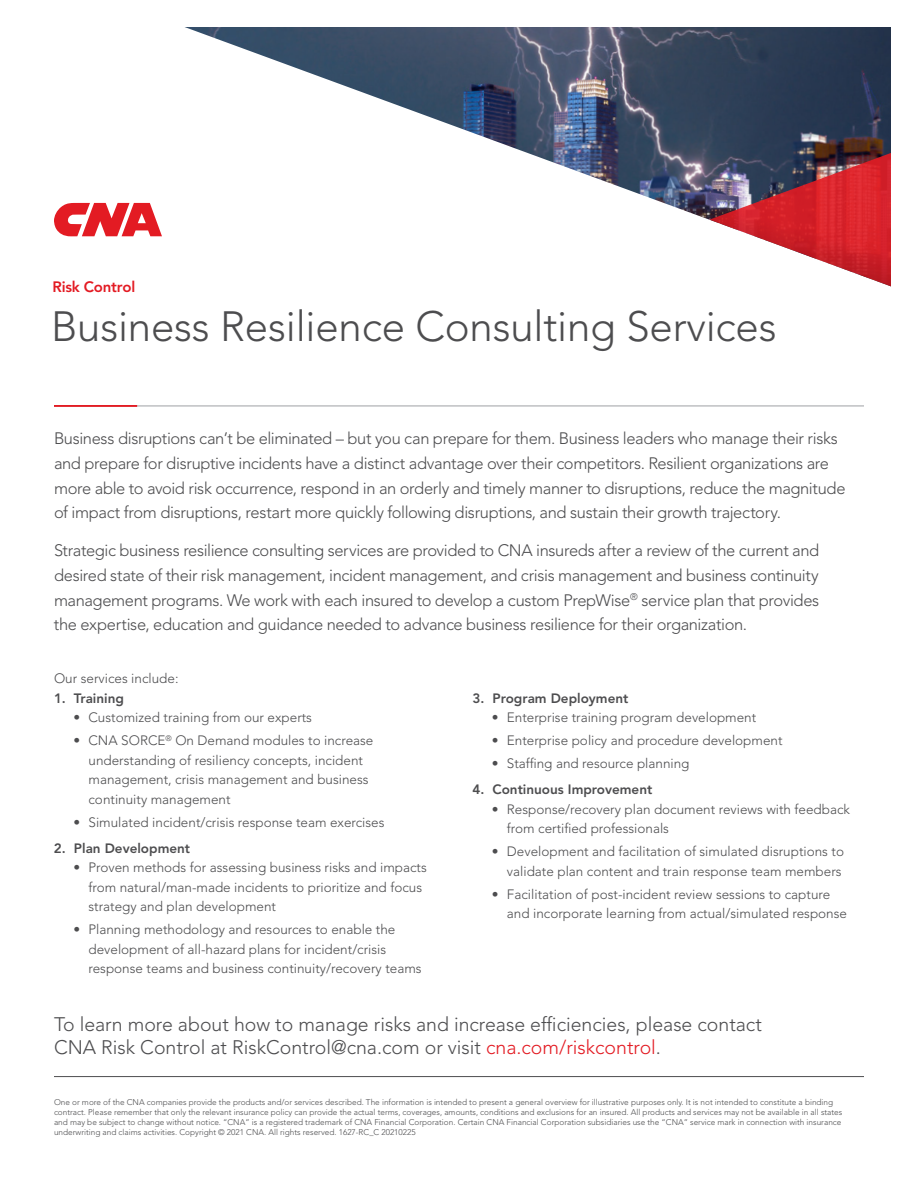
<style>
.page{position:relative;width:918px;height:1188px;background:#fff}
.page>*{position:absolute;margin:0;border:0;box-sizing:border-box;transform-origin:0 0}
.t1{font:300 42px "Avenir LT Std";letter-spacing:-.005em;color:#4d4d4f}
.t2{font:300 19.5px/23.4px "Avenir LT Std";color:#4d4d4f}
.t3{font:300 16.5px/24.6px "Avenir LT Std";letter-spacing:-.025em;color:#4d4d4f}
.t4{font:800 15px "Avenir LT Std";letter-spacing:-.015em;color:#e31b23}
.t5{font:300 13.5px/19.5px "Avenir LT Std";color:#4d4d4f}
.t6{font:800 13.5px "Avenir LT Std";color:#4d4d4f}
.t7{font:300 8.25px/9.9px "Avenir LT Std";color:#4d4d4f}
.s1{font-weight:800}
.s2{color:#e31b23}
</style>
<div class="page">
<img style="left:185px;top:27px;width:706px;height:193px">
<svg style="left:710px;top:153px;width:181px;height:133px"></svg>
<svg style="left:54px;top:203px;width:108px;height:33px"></svg>
<hr style="left:54px;top:406px;width:810px;height:1px;background:#9fa1a4">
<hr style="left:54px;top:405px;width:83px;height:2px;background:#e31b23">
<hr style="left:54px;top:1076px;width:810px;height:1px;background:#4d4d4f">
<p class="t4" style="left:52px;top:278px;width:84px">Risk Control</p>
<h1 class="t1" style="left:51px;top:302px;width:727px">Business Resilience Consulting Services</h1>
<p class="t3" style="left:54px;top:427px;width:793px">Business disruptions can’t be eliminated – but you can prepare for them. Business leaders who manage their risks and prepare for disruptive incidents have a distinct advantage over their competitors. Resilient organizations are more able to avoid risk occurrence, respond in an orderly and timely manner to disruptions, reduce the magnitude of impact from disruptions, restart more quickly following disruptions, and sustain their growth trajectory.</p>
<p class="t3" style="left:54px;top:538px;width:767px;text-align:justify">Strategic business resilience consulting services are provided to CNA insureds after a review of the current and desired state of their risk management, incident management, and crisis management and business continuity management programs. We work with each insured to develop a custom PrepWise<sup>®</sup> service plan that provides the expertise, education and guidance needed to advance business resilience for their organization.</p>
<p class="t5" style="left:54px;top:669px;width:126px">Our services include:</p>
<p class="t6" style="left:54px;top:690px;width:72px">1. Training</p>
<p class="t5" style="left:73px;top:708px;width:240px"><span class="s1">•</span> Customized training from our experts</p>
<p class="t5" style="left:89px;top:731px;width:286px;text-indent:-15px"><span class="s1">•</span> CNA SORCE<sup>®</sup> On Demand modules to increase understanding of resiliency concepts, incident management, crisis management and business continuity management</p>
<p class="t5" style="left:74px;top:812px;width:313px"><span class="s1">•</span> Simulated incident/crisis response team exercises</p>
<p class="t6" style="left:54px;top:840px;width:138px">2. Plan Development</p>
<p class="t5" style="left:88px;top:858px;width:340px;text-indent:-15px"><span class="s1">•</span> Proven methods for assessing business risks and impacts from natural/man-made incidents to prioritize and focus strategy and plan development</p>
<p class="t5" style="left:88px;top:920px;width:335px;text-indent:-15px"><span class="s1">•</span> Planning methodology and resources to enable the development of all-hazard plans for incident/crisis response teams and business continuity/recovery teams</p>
<p class="t6" style="left:472px;top:690px;width:157px">3. Program Deployment</p>
<p class="t5" style="left:492px;top:708px;width:266px"><span class="s1">•</span> Enterprise training program development</p>
<p class="t5" style="left:492px;top:731px;width:292px"><span class="s1">•</span> Enterprise policy and procedure development</p>
<p class="t5" style="left:492px;top:754px;width:199px"><span class="s1">•</span> Staffing and resource planning</p>
<p class="t6" style="left:472px;top:782px;width:181px">4. Continuous Improvement</p>
<p class="t5" style="left:507px;top:799px;width:345px;text-indent:-15px"><span class="s1">•</span> Response/recovery plan document reviews with feedback from certified professionals</p>
<p class="t5" style="left:492px;top:842px;width:354px;text-align:right"><span class="s1">•</span> Development and facilitation of simulated disruptions to validate plan content and train response team members</p>
<p class="t5" style="left:507px;top:884px;width:342px;text-indent:-15px"><span class="s1">•</span> Facilitation of post-incident review sessions to capture and incorporate learning from actual/simulated response</p>
<h2 class="t2" style="left:54px;top:1012px;width:709px">To learn more about how to manage risks and increase efficiencies, please contact<br>CNA Risk Control at RiskControl@cna.com or visit <span class="s2">cna.com/riskcontrol</span>.</h2>
<p class="t7" style="left:54px;top:1097px;width:790px">One or more of the CNA companies provide the products and/or services described. The information is intended to present a general overview for illustrative purposes only. It is not intended to constitute a binding contract. Please remember that only the relevant insurance policy can provide the actual terms, coverages, amounts, conditions and exclusions for an insured. All products and services may not be available in all states and may be subject to change without notice. “CNA” is a registered trademark of CNA Financial Corporation. Certain CNA Financial Corporation subsidiaries use the “CNA” service mark in connection with insurance underwriting and claims activities. Copyright © 2021 CNA. All rights reserved. 1627-RC_C 20210225</p>
</div>
